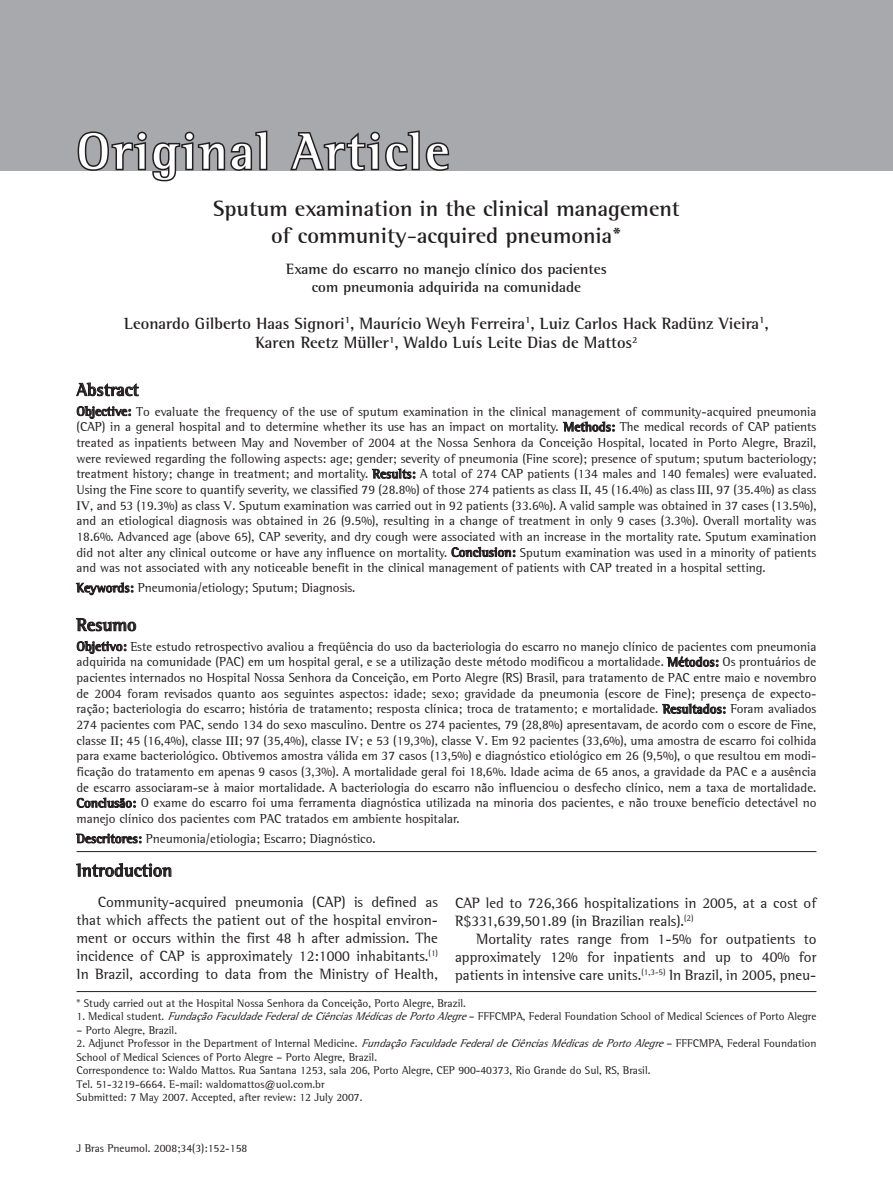
<style>
.page{position:relative;width:893px;height:1191px;background:#fff}
.page>*{position:absolute;margin:0;border:0;box-sizing:border-box;transform-origin:0 0}
.capítulo{font:700 51.75px "Libre Semi Serif S Si";letter-spacing:.05em;color:#fff}
.título___1o_idioma{font:700 22.5px/27px "Libre Semi Serif S Si";color:#231f20;text-align:center}
.resumo___título{font:700 18px "Libre Semi Serif S Si";color:#231f20}
.sub_título___1o_níve{font:700 18px "Libre Semi Serif S Si";color:#231f20}
.autores{font:700 16.5px/19.8px "Libre Semi Serif S Si";color:#231f20;text-align:center}
.corpo{font:15px/18px "Libre Semi Serif S Si";color:#231f20;text-align:justify}
.título___2o_idioma{font:700 15px/18px "Libre Semi Serif S Si";color:#231f20;text-align:center}
.resumo___1o_idioma{font:13.05px/15.6px "Libre Semi Serif S Si";color:#231f20;text-align:justify}
.resumo___2o_idioma{font:13.05px/15.6px "Libre Semi Serif S Si";color:#231f20;text-align:justify}
.palavras-chave___1o{font:13.05px "Libre Semi Serif S Si";color:#231f20}
.palavras-chave___2o{font:13.05px "Libre Semi Serif S Si";color:#231f20}
.endereço{font:11.25px/13.5px "Libre Semi Serif S Si";color:#231f20}
.rodapé{font:11.25px "Libre Semi Serif S Si";color:#231f20}
.s1{font-weight:700}
.s2{font-family:"Times"}
.s3{font-style:italic}
</style>
<div class="page">
<div style="left:0;top:0;width:893px;height:170px;background:#a8a9ad"></div>
<svg style="left:76px;top:130px;width:193px;height:52px"></svg>
<svg style="left:288px;top:130px;width:163px;height:41px"></svg>
<hr style="left:77px;top:991px;width:739px;height:1px;background:#231f20">
<svg style="left:76px;top:382px;width:63px;height:14px"></svg>
<svg style="left:77px;top:406px;width:54px;height:12px"></svg>
<svg style="left:563px;top:422px;width:52px;height:9px"></svg>
<svg style="left:372px;top:469px;width:43px;height:9px"></svg>
<svg style="left:452px;top:547px;width:63px;height:10px"></svg>
<svg style="left:76px;top:583px;width:57px;height:12px"></svg>
<svg style="left:76px;top:618px;width:60px;height:13px"></svg>
<svg style="left:77px;top:641px;width:49px;height:12px"></svg>
<svg style="left:667px;top:656px;width:51px;height:10px"></svg>
<svg style="left:662px;top:704px;width:63px;height:9px"></svg>
<svg style="left:77px;top:798px;width:59px;height:9px"></svg>
<svg style="left:76px;top:833px;width:65px;height:10px"></svg>
<hr style="left:77px;top:851px;width:739px;height:1px;background:#231f20">
<svg style="left:76px;top:863px;width:95px;height:13px"></svg>
<p class="capítulo" style="left:77px;top:120px;width:374px">Original Article</p>
<p class="título___1o_idioma" style="left:213px;top:195px;width:468px">Sputum examination in the clinical management of community-acquired pneumonia*</p>
<p class="título___2o_idioma" style="left:286px;top:260px;width:322px">Exame do escarro no manejo clínico dos pacientes com pneumonia adquirida na comunidade</p>
<p class="autores" style="left:124px;top:313px;width:646px">Leonardo Gilberto Haas Signori<sup>1</sup>, Maurício Weyh Ferreira<sup>1</sup>, Luiz Carlos Hack Radünz Vieira<sup>1</sup>,<br>Karen Reetz Müller<sup>1</sup>, Waldo Luís Leite Dias de Mattos<sup>2</sup></p>
<p class="resumo___título" style="left:77px;top:378px;width:64px">Abstract</p>
<p class="resumo___2o_idioma" style="left:77px;top:403px;width:741px"><span class="s1">Objective:</span> To evaluate the frequency of the use of sputum examination in the clinical management of community-acquired pneumonia (CAP) in a general hospital and to determine whether its use has an impact on mortality. <span class="s1">Methods:</span> The medical records of CAP patients treated as inpatients between May and November of 2004 at the Nossa Senhora da Conceição Hospital, located in Porto Alegre, Brazil, were reviewed regarding the following aspects: age; gender; severity of pneumonia (Fine score); presence of sputum; sputum bacteriology; treatment history; change in treatment; and mortality. <span class="s1">Results:</span> A total of 274 CAP patients (134 males and 140 females) were evaluated.<br>Using the Fine score to quantify severity, we classified 79 (28.8%) of those 274 patients as class <span class="s2">II</span>, 45 (16.4%) as class <span class="s2">III</span>, 97 (35.4%) as class <span class="s2">IV</span>, and 53 (19.3%) as class <span class="s2">V</span>. Sputum examination was carried out in 92 patients (33.6%). A valid sample was obtained in 37 cases (13.5%), and an etiological diagnosis was obtained in 26 (9.5%), resulting in a change of treatment in only 9 cases (3.3%). Overall mortality was 18.6%. Advanced age (above 65), CAP severity, and dry cough were associated with an increase in the mortality rate. Sputum examination did not alter any clinical outcome or have any influence on mortality. <span class="s1">Conclusion:</span> Sputum examination was used in a minority of patients and was not associated with any noticeable benefit in the clinical management of patients with CAP treated in a hospital setting.</p>
<p class="palavras-chave___2o" style="left:77px;top:580px;width:280px"><span class="s1">Keywords:</span> Pneumonia/etiology; Sputum; Diagnosis.</p>
<p class="resumo___título" style="left:77px;top:614px;width:62px">Resumo</p>
<p class="resumo___1o_idioma" style="left:77px;top:638px;width:741px"><span class="s1">Objetivo:</span> Este estudo retrospectivo avaliou a freqüência do uso da bacteriologia do escarro no manejo clínico de pacientes com pneumonia adquirida na comunidade (PAC) em um hospital geral, e se a utilização deste método modificou a mortalidade. <span class="s1">Métodos:</span> Os prontuários de pacientes internados no Hospital Nossa Senhora da Conceição, em Porto Alegre (RS) Brasil, para tratamento de PAC entre maio e novembro de 2004 foram revisados quanto aos seguintes aspectos: idade; sexo; gravidade da pneumonia (escore de Fine); presença de expecto&shy;ração; bacteriologia do escarro; história de tratamento; resposta clínica; troca de tratamento; e mortalidade. <span class="s1">Resultados:</span> Foram avaliados 274 pacientes com PAC, sendo 134 do sexo masculino. Dentre os 274 pacientes, 79 (28,8%) apresentavam, de acordo com o escore de Fine, classe <span class="s2">II</span>; 45 (16,4%), classe <span class="s2">III</span>; 97 (35,4%), classe <span class="s2">IV</span>; e 53 (19,3%), classe <span class="s2">V</span>. Em 92 pacientes (33,6%), uma amostra de escarro foi colhida para exame bacteriológico. Obtivemos amostra válida em 37 casos (13,5%) e diagnóstico etiológico em 26 (9,5%), o que resultou em modi&shy;ficação do tratamento em apenas 9 casos (3,3%). A mortalidade geral foi 18,6%. Idade acima de 65 anos, a gravidade da PAC e a ausência de escarro associaram-se à maior mortalidade. A bacteriologia do escarro não influenciou o desfecho clínico, nem a taxa de mortalidade.<br><span class="s1">Conclusão:</span> O exame do escarro foi uma ferramenta diagnóstica utilizada na minoria dos pacientes, e não trouxe benefício detectável no manejo clínico dos pacientes com PAC tratados em ambiente hospitalar.</p>
<p class="palavras-chave___1o" style="left:77px;top:830px;width:301px"><span class="s1">Descritores:</span> Pneumonia/etiologia; Escarro; Diagnóstico.</p>
<p class="sub_título___1o_níve" style="left:77px;top:859px;width:97px">Introduction</p>
<p class="corpo" style="left:77px;top:893px;width:363px;text-indent:21px">Community-acquired pneumonia (CAP) is defined as that which affects the patient out of the hospital environ&shy;ment or occurs within the first 48 h after admission. The incidence of CAP is approximately 12:1000 inhabitants.<sup>(1)<br></sup>In Brazil, according to data from the Ministry of Health,</p>
<p class="corpo" style="left:455px;top:894px;width:363px">CAP led to 726,366 hospitalizations in 2005, at a cost of<br>R$331,639,501.89 (in Brazilian reals).<sup>(2)</sup></p>
<p class="corpo" style="left:455px;top:930px;width:363px;text-indent:21px">Mortality rates range from 1-5% for outpatients to approximately 12% for inpatients and up to 40% for patients in intensive care units.<sup>(1,3-5)</sup> In Brazil, in 2005, pneu-</p>
<p class="endereço" style="left:77px;top:996px;width:391px">* Study carried out at the Hospital Nossa Senhora da Conceição, Porto Alegre, Brazil.</p>
<p class="endereço" style="left:77px;top:1009px;width:741px">1. Medical student. <span class="s3">FundaçãoFaculdadeFederaldeCiênciasMédicasdePortoAlegre</span>– FFFCMPA, Federal Foundation School of Medical Sciences of Porto Alegre</p>
<p class="endereço" style="left:77px;top:1023px;width:102px">– Porto Alegre, Brazil.</p>
<p class="endereço" style="left:77px;top:1036px;width:741px">2. Adjunct Professor in the Department of Internal Medicine. <span class="s3">FundaçãoFaculdadeFederaldeCiênciasMédicasdePortoAlegre</span>– FFFCMPA, Federal Foundation<br>School of Medical Sciences of Porto Alegre – Porto Alegre, Brazil.</p>
<p class="endereço" style="left:77px;top:1063px;width:575px">Correspondence to: Waldo Mattos. Rua Santana 1253, sala 206, Porto Alegre, CEP 900-40373, Rio Grande do Sul, RS, Brasil.</p>
<p class="endereço" style="left:77px;top:1077px;width:250px">Tel. 51-3219-6664. E-mail: waldomattos@uol.com.br</p>
<p class="endereço" style="left:77px;top:1090px;width:287px">Submitted: 7 May 2007. Accepted, after review: 12 July 2007.</p>
<p class="rodapé" style="left:77px;top:1141px;width:172px">J Bras Pneumol. 2008;34(3):152-158</p>
</div>
